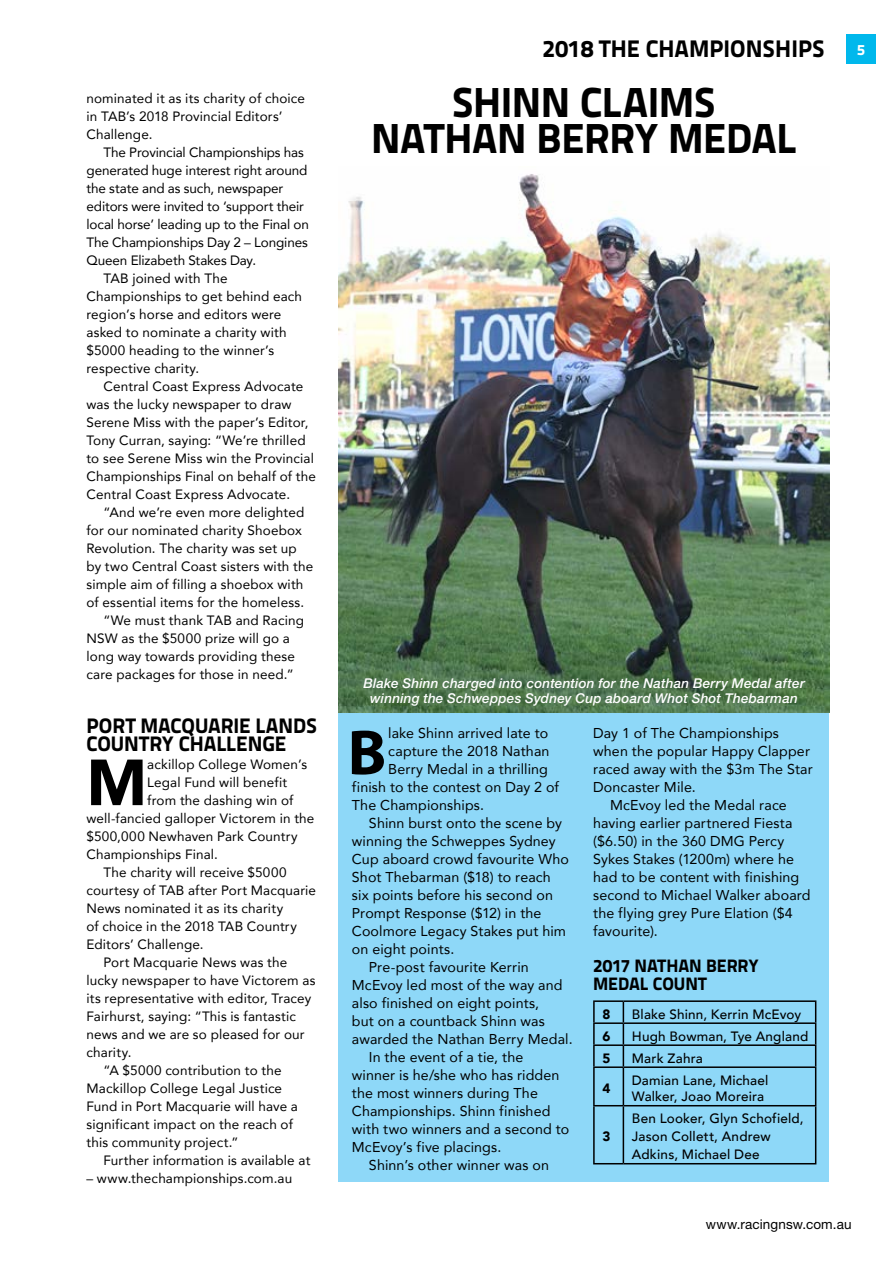
<style>
.page{position:relative;width:893px;height:1263px;background:#fff}
.page>*{position:absolute;margin:0;border:0;box-sizing:border-box;transform-origin:0 0}
.R_body_N{font:900 64.35px "Avenir";color:#000}
.R_body_drop_cap{font:700 64.05px "Myriad Pro";color:#000}
.SUBHEAD{font:42px/36px "Titillium Text 14 L 999 wt";letter-spacing:-.01em;color:#000;text-align:center}
.t1{font:24px "Titillium Text 14 L 999 wt";color:#000}
.SUBHEAD-2{font:21px/18px "Titillium Text 14 L 999 wt";letter-spacing:-.005em;color:#000}
.SUBHEAD-3{font:18px/18px "Titillium Text 14 L 999 wt";letter-spacing:-.005em;color:#000}
.t2{font:15px "Titillium Text 14 L 999 wt";color:#fff}
.R_body_N-2{font:14.25px/18px "Avenir";letter-spacing:.01em;color:#000}
.R_body_drop_cap-2{font:14.25px "Avenir";letter-spacing:.01em;color:#000}
.R_body_N-3{font:13.5px/18px "Avenir";letter-spacing:.01em;color:#000}
.R_body_N-4{font:13.5px/18px "Avenir";letter-spacing:-.01em;color:#000}
.t3{font:italic 500 13.5px/15px "Helvetica Neue LT Std";letter-spacing:.015em;color:#fff;text-align:center}
.R_body_N_First_Para{font:500 13.5px/16.5px "Avenir";letter-spacing:.015em;color:#000}
.R_body_N-5{font:500 13.5px/18px "Avenir";letter-spacing:.015em;color:#000}
.t4{font:13.5px "Helvetica Neue LT Std";letter-spacing:.01em;color:#000}
.R_body_N_First_Para-2{font:900 13.5px "Avenir";color:#000}
.R_body_N-6{font:900 13.5px "Avenir";color:#000}
</style>
<div class="page">
<div style="left:846px;top:34px;width:30px;height:30px;background:#00b8ec"></div>
<div style="left:339px;top:597px;width:490px;height:585px;background:#8ed8f8"></div>
<hr style="left:593px;top:1000px;width:30px;height:2px;background:#000">
<hr style="left:593px;top:1002px;width:2px;height:20px;background:#000">
<hr style="left:623px;top:1000px;width:193px;height:2px;background:#000">
<hr style="left:593px;top:1022px;width:30px;height:2px;background:#000">
<hr style="left:593px;top:1024px;width:2px;height:20px;background:#000">
<hr style="left:623px;top:1022px;width:193px;height:2px;background:#000">
<hr style="left:593px;top:1044px;width:30px;height:2px;background:#000">
<hr style="left:593px;top:1046px;width:2px;height:20px;background:#000">
<hr style="left:623px;top:1044px;width:193px;height:2px;background:#000">
<svg style="left:623px;top:1002px;width:1px;height:64px"></svg>
<svg style="left:815px;top:1002px;width:1px;height:64px"></svg>
<hr style="left:593px;top:1066px;width:30px;height:2px;background:#000">
<hr style="left:593px;top:1068px;width:2px;height:37px;background:#000">
<hr style="left:623px;top:1066px;width:193px;height:2px;background:#000">
<hr style="left:623px;top:1068px;width:1px;height:37px;background:#000">
<hr style="left:815px;top:1068px;width:1px;height:37px;background:#000">
<hr style="left:593px;top:1105px;width:30px;height:1px;background:#000">
<hr style="left:593px;top:1106px;width:2px;height:57px;background:#000">
<hr style="left:623px;top:1105px;width:193px;height:1px;background:#000">
<hr style="left:623px;top:1106px;width:1px;height:57px;background:#000">
<hr style="left:815px;top:1106px;width:1px;height:57px;background:#000">
<hr style="left:593px;top:1163px;width:30px;height:1px;background:#000">
<hr style="left:623px;top:1163px;width:193px;height:1px;background:#000">
<img style="left:339px;top:174px;width:490px;height:538px">
<p class="R_body_N-3" style="left:86px;top:89px;width:220px">nominated it as its charity of choice in TAB’s 2018 Provincial Editors’<br>Challenge.</p>
<p class="R_body_N-4" style="left:86px;top:143px;width:224px;text-indent:17px">The Provincial Championships has generated huge interest right around the state and as such, newspaper editors were invited to ‘support their local horse’ leading up to the Final on The Championships Day 2 – Longines Queen Elizabeth Stakes Day.</p>
<p class="R_body_N-3" style="left:86px;top:269px;width:217px;text-indent:17px">TAB joined with The<br>Championships to get behind each region’s horse and editors were asked to nominate a charity with $5000 heading to the winner’s respective charity.</p>
<p class="R_body_N-3" style="left:86px;top:377px;width:231px;text-indent:17px">Central Coast Express Advocate was the lucky newspaper to draw Serene Miss with the paper’s Editor, Tony Curran, saying: “We’re thrilled to see Serene Miss win the Provincial Championships Final on behalf of the Central Coast Express Advocate.</p>
<p class="R_body_N-3" style="left:86px;top:503px;width:228px;text-indent:17px">“And we’re even more delighted for our nominated charity Shoebox Revolution. The charity was set up by two Central Coast sisters with the simple aim of filling a shoebox with of essential items for the homeless.</p>
<p class="R_body_N-3" style="left:86px;top:611px;width:219px;text-indent:17px">“We must thank TAB and Racing<br>NSW as the $5000 prize will go a long way towards providing these care packages for those in need.”</p>
<p class="SUBHEAD-2" style="left:86px;top:716px;width:232px">PORT MACQUARIE LANDS<br>COUNTRY CHALLENGE</p>
<p class="R_body_N" style="left:86px;top:727px;width:62px">M</p>
<p class="R_body_N-3" style="left:147px;top:755px;width:161px">ackillop College Women’s</p>
<p class="R_body_N-3" style="left:147px;top:773px;width:142px">Legal Fund will benefit</p>
<p class="R_body_N-3" style="left:147px;top:791px;width:148px">from the dashing win of</p>
<p class="R_body_N-3" style="left:86px;top:809px;width:230px">well-fancied galloper Victorem in the</p>
<p class="R_body_N-3" style="left:86px;top:827px;width:213px">$500,000 Newhaven Park Country</p>
<p class="R_body_N-3" style="left:86px;top:845px;width:133px">Championships Final.</p>
<p class="R_body_N-3" style="left:86px;top:863px;width:231px;text-indent:17px">The charity will receive $5000 courtesy of TAB after Port Macquarie<br>News nominated it as its charity<br>of choice in the 2018 TAB Country<br>Editors’ Challenge.</p>
<p class="R_body_N-3" style="left:86px;top:953px;width:231px;text-indent:17px">Port Macquarie News was the lucky newspaper to have Victorem as its representative with editor, Tracey<br>Fairhurst, saying: “This is fantastic news and we are so pleased for our charity.</p>
<p class="R_body_N-3" style="left:86px;top:1061px;width:213px;text-indent:17px">“A $5000 contribution to the<br>Mackillop College Legal Justice<br>Fund in Port Macquarie will have a significant impact on the reach of this community project.”</p>
<p class="R_body_N-3" style="left:103px;top:1151px;width:208px">Further information is available at</p>
<p class="R_body_N-3" style="left:86px;top:1169px;width:207px">– www.thechampionships.com.au</p>
<p class="t1" style="left:543px;top:33px;width:284px">2018 THE CHAMPIONSHIPS</p>
<p class="SUBHEAD" style="left:371px;top:83px;width:427px">SHINN CLAIMS<br>NATHAN BERRY MEDAL</p>
<p class="t2" style="left:857px;top:40px;width:9px">5</p>
<p class="t3" style="left:363px;top:676px;width:443px">Blake Shinn charged into contention for the Nathan Berry Medal after winning the Schweppes Sydney Cup aboard Whot Shot Thebarman</p>
<p class="R_body_drop_cap" style="left:348px;top:711px;width:40px">B</p>
<p class="R_body_drop_cap-2" style="left:388px;top:722px;width:162px">lake Shinn arrived late to</p>
<p class="R_body_drop_cap-2" style="left:388px;top:740px;width:163px">capture the 2018 Nathan</p>
<p class="R_body_drop_cap-2" style="left:388px;top:758px;width:161px">Berry Medal in a thrilling</p>
<p class="R_body_drop_cap-2" style="left:352px;top:776px;width:209px">finish to the contest on Day 2 of</p>
<p class="R_body_drop_cap-2" style="left:352px;top:794px;width:134px">The Championships.</p>
<p class="R_body_N-2" style="left:352px;top:814px;width:218px;text-indent:17px">Shinn burst onto the scene by winning the Schweppes Sydney<br>Cup aboard crowd favourite Who<br>Shot Thebarman ($18) to reach six points before his second on<br>Prompt Response ($12) in the<br>Coolmore Legacy Stakes put him on eight points.</p>
<p class="R_body_N-2" style="left:352px;top:958px;width:222px;text-indent:17px">Pre-post favourite Kerrin<br>McEvoy led most of the way and also finished on eight points,<br>but on a countback Shinn was awarded the Nathan Berry Medal.</p>
<p class="R_body_N-2" style="left:352px;top:1048px;width:219px;text-indent:17px">In the event of a tie, the winner is he/she who has ridden the most winners during The<br>Championships. Shinn finished with two winners and a second to<br>McEvoy’s five placings.</p>
<p class="R_body_N-2" style="left:369px;top:1156px;width:182px">Shinn’s other winner was on</p>
<p class="R_body_N-2" style="left:593px;top:724px;width:221px">Day 1 of The Championships when the popular Happy Clapper raced away with the $3m The Star<br>Doncaster Mile.</p>
<p class="R_body_N-2" style="left:593px;top:796px;width:219px;text-indent:17px">McEvoy led the Medal race having earlier partnered Fiesta ($6.50) in the 360 DMG Percy<br>Sykes Stakes (1200m) where he had to be content with finishing second to Michael Walker aboard the flying grey Pure Elation ($4 favourite).</p>
<p class="SUBHEAD-3" style="left:593px;top:957px;width:167px">2017 NATHAN BERRY<br>MEDAL COUNT</p>
<p class="R_body_N_First_Para-2" style="left:602px;top:1003px;width:9px">8</p>
<p class="R_body_N_First_Para" style="left:632px;top:1005px;width:171px">Blake Shinn, Kerrin McEvoy</p>
<p class="R_body_N_First_Para-2" style="left:602px;top:1025px;width:9px">6</p>
<p class="R_body_N_First_Para" style="left:632px;top:1027px;width:178px">Hugh Bowman, Tye Angland</p>
<p class="R_body_N_First_Para-2" style="left:602px;top:1047px;width:9px">5</p>
<p class="R_body_N_First_Para" style="left:632px;top:1049px;width:72px">Mark Zahra</p>
<p class="R_body_N_First_Para-2" style="left:602px;top:1077px;width:9px">4</p>
<p class="R_body_N_First_Para" style="left:632px;top:1071px;width:138px">Damian Lane, Michael<br>Walker, Joao Moreira</p>
<p class="R_body_N-6" style="left:602px;top:1125px;width:9px">3</p>
<p class="R_body_N-5" style="left:632px;top:1109px;width:173px">Ben Looker, Glyn Schofield,<br>Jason Collett, Andrew<br>Adkins, Michael Dee</p>
<p class="t4" style="left:706px;top:1216px;width:147px">www.racingnsw.com.au</p>
</div>
